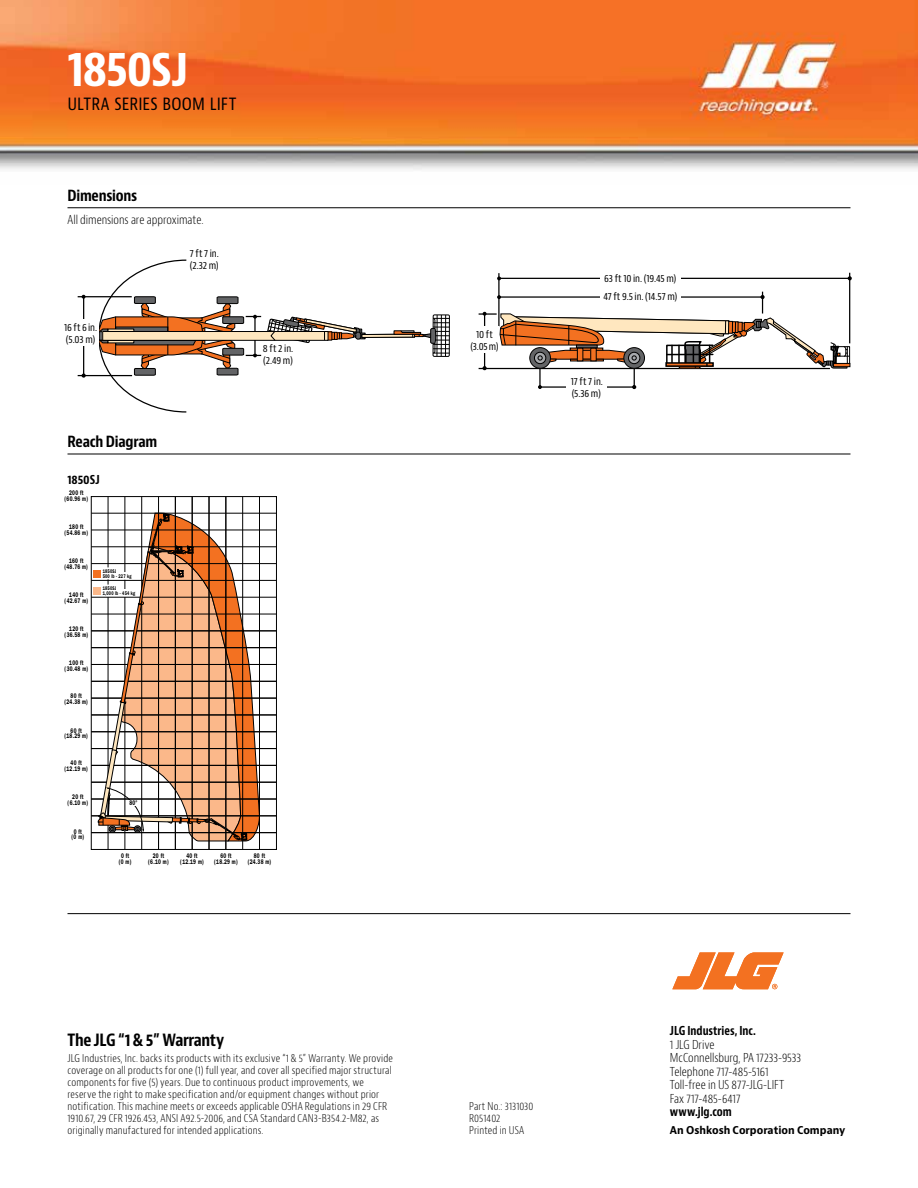
<style>
.page{position:relative;width:918px;height:1188px;background:#fff}
.page>*{position:absolute;margin:0;border:0;box-sizing:border-box;transform-origin:0 0}
.t1{font:700 condensed 48px "Bernino Sans";letter-spacing:-.035em;color:#fff}
.t2{font:condensed 18px "Bernino Sans";letter-spacing:.01em;color:#000}
.t3{font:700 condensed 16.5px "Bernino Sans";letter-spacing:-.025em;color:#000}
.t4{font:700 condensed 15px "Bernino Sans";letter-spacing:-.015em;color:#000}
.t5{font:700 condensed 14.85px "Helvetica";color:#000}
.t6{font:300 condensed 12px/13.5px "Bernino Sans";letter-spacing:-.005em;color:#000}
.t7{font:700 condensed 12px "Bernino Sans";color:#000;scale:.95 1}
.t8{font:700 condensed 12px "Bernino Sans";color:#000}
.t9{font:300 condensed 10.5px/12px "Bernino Sans";letter-spacing:.015em;color:#000}
.t10{font:700 10.5px "Bernino Sans";color:#000;scale:.95 1}
.t11{font:condensed 10.2px/12px "Bernino Sans";letter-spacing:-.01em;color:#000}
.t12{font:600 6.75px/5.7px "Franklin Gothic";letter-spacing:.05em;color:#000;text-align:center;scale:.7 1}
.t13{font:600 5.4px "Franklin Gothic";letter-spacing:.05em;color:#000;scale:.7 1}
</style>
<div class="page">
<hr style="left:68px;top:913px;width:783px;height:1px;background:#000">
<svg style="left:672px;top:952px;width:112px;height:37px"></svg>
<img style="left:0;top:0;width:918px;height:170px">
<svg style="left:91px;top:496px;width:186px;height:354px"></svg>
<hr style="left:91px;top:547px;width:185px;height:1px;background:#000">
<hr style="left:91px;top:530px;width:185px;height:1px;background:#000">
<hr style="left:91px;top:513px;width:185px;height:1px;background:#000">
<svg style="left:98px;top:513px;width:162px;height:328px"></svg>
<div style="left:129px;top:800px;width:7px;height:6px;background:#fff"></div>
<hr style="left:68px;top:208px;width:782px;height:1px;background:#000">
<hr style="left:68px;top:454px;width:782px;height:1px;background:#000">
<svg style="left:82px;top:295px;width:4px;height:24px"></svg>
<hr style="left:83px;top:343px;width:1px;height:33px;background:#000">
<hr style="left:78px;top:375px;width:54px;height:1px;background:#000">
<hr style="left:78px;top:296px;width:54px;height:1px;background:#000">
<div style="left:362px;top:334px;width:53px;height:4px;border:1px solid #000"></div>
<svg style="left:393px;top:314px;width:57px;height:43px"></svg>
<svg style="left:97px;top:259px;width:269px;height:154px"></svg>
<svg style="left:479px;top:272px;width:373px;height:118px"></svg>
<div style="left:63px;top:319px;width:35px;height:27px;background:#fff"></div>
<div style="left:188px;top:243px;width:33px;height:32px;background:#fff"></div>
<div style="left:263px;top:341px;width:31px;height:26px;background:#fff"></div>
<div style="left:600px;top:289px;width:81px;height:15px;background:#fff"></div>
<div style="left:600px;top:270px;width:81px;height:16px;background:#fff"></div>
<div style="left:567px;top:371px;width:40px;height:32px;background:#fff"></div>
<div style="left:470px;top:326px;width:29px;height:27px;background:#fff"></div>
<h1 class="t1" style="left:68px;top:39px;width:123px">1850SJ</h1>
<h2 class="t2" style="left:68px;top:93px;width:170px">ULTRA SERIES BOOM LIFT</h2>
<h3 class="t4" style="left:68px;top:186px;width:71px">Dimensions</h3>
<p class="t6" style="left:68px;top:214px;width:138px">All dimensions are approximate.</p>
<p class="t11" style="left:64px;top:321px;width:34px">16 ft 6 in. (5.03 m)</p>
<p class="t11" style="left:190px;top:247px;width:30px">7 ft 7 in. (2.32 m)</p>
<h3 class="t4" style="left:68px;top:433px;width:91px">Reach Diagram</h3>
<p class="t8" style="left:68px;top:472px;width:34px">1850SJ</p>
<p class="t12" style="left:65px;top:490px;width:35px;line-height:6.1px">200 ft (60.96 m)</p>
<h3 class="t5" style="left:79px;top:491px;width:11px">D</h3>
<p class="t12" style="left:65px;top:524px;width:35px;line-height:6.1px">180 ft (54.86 m)</p>
<p class="t12" style="left:64px;top:558px;width:35px">160 ft (48.76 m)</p>
<p class="t12" style="left:65px;top:592px;width:35px">140 ft (42.67 m)</p>
<p class="t12" style="left:65px;top:626px;width:35px">120 ft (36.58 m)</p>
<p class="t12" style="left:65px;top:660px;width:35px">100 ft (30.48 m)</p>
<p class="t12" style="left:64px;top:693px;width:35px">80 ft (24.38 m)</p>
<p class="t12" style="left:64px;top:727px;width:35px">60 ft (18.29 m)</p>
<p class="t12" style="left:64px;top:760px;width:35px">40 ft (12.19 m)</p>
<p class="t12" style="left:68px;top:794px;width:31px">20 ft (6.10 m)</p>
<p class="t12" style="left:72px;top:828px;width:20px">0 ft (0 m)</p>
<p class="t13" style="left:103px;top:568px;width:21px">1850SJ</p>
<p class="t13" style="left:103px;top:585px;width:21px">1850SJ</p>
<p class="t13" style="left:103px;top:573px;width:43px">500 lb - 227 kg</p>
<p class="t13" style="left:103px;top:590px;width:48px">1,000 lb - 454 kg</p>
<p class="t12" style="left:129px;top:800px;width:13px">80°</p>
<p class="t11" style="left:263px;top:343px;width:32px">8 ft 2 in. (2.49 m)</p>
<p class="t12" style="left:119px;top:853px;width:20px">0 ft (0 m)</p>
<p class="t12" style="left:148px;top:853px;width:31px">20 ft (6.10 m)</p>
<p class="t12" style="left:214px;top:853px;width:35px">60 ft (18.29 m)</p>
<p class="t12" style="left:248px;top:853px;width:35px">80 ft (24.38 m)</p>
<p class="t12" style="left:180px;top:853px;width:35px">40 ft (12.19 m)</p>
<h3 class="t3" style="left:68px;top:1029px;width:158px">The JLG “1 &amp; 5” Warranty</h3>
<p class="t9" style="left:68px;top:1052px;width:327px">JLG Industries, Inc. backs its products with its exclusive “1 &amp; 5” Warranty. We provide coverage on all products for one (1) full year, and cover all specified major structural components for five (5) years. Due to continuous product improvements, we reserve the right to make specification and/or equipment changes without prior notification. This machine meets or exceeds applicable OSHA Regulations in 29 CFR 1910.67, 29 CFR 1926.453, ANSI A92.5-2006, and CSA Standard CAN3-B354.2-M82, as originally manufactured for intended applications.</p>
<p class="t11" style="left:470px;top:328px;width:30px;text-align:center">10 ft (3.05 m)</p>
<h3 class="t5" style="left:480px;top:332px;width:11px">D</h3>
<p class="t11" style="left:604px;top:272px;width:74px">63 ft 10 in. (19.45 m)</p>
<p class="t11" style="left:603px;top:291px;width:75px">47 ft 9.5 in. (14.57 m)</p>
<p class="t11" style="left:571px;top:375px;width:34px">17 ft 7 in. (5.36 m)</p>
<p class="t9" style="left:469px;top:1100px;width:66px">Part No.: 3131030<br>R051402<br>Printed in USA</p>
<p class="t7" style="left:670px;top:1023px;width:92px">JLG Industries, Inc.</p>
<p class="t6" style="left:670px;top:1038px;width:133px">1 JLG Drive<br>McConnellsburg, PA 17233-9533<br>Telephone 717-485-5161<br>Toll-free in US 877-JLG-LIFT<br>Fax 717-485-6417</p>
<p class="t7" style="left:670px;top:1104px;width:67px">www.jlg.com</p>
<p class="t10" style="left:670px;top:1123px;width:186px">An Oshkosh Corporation Company</p>
</div>
